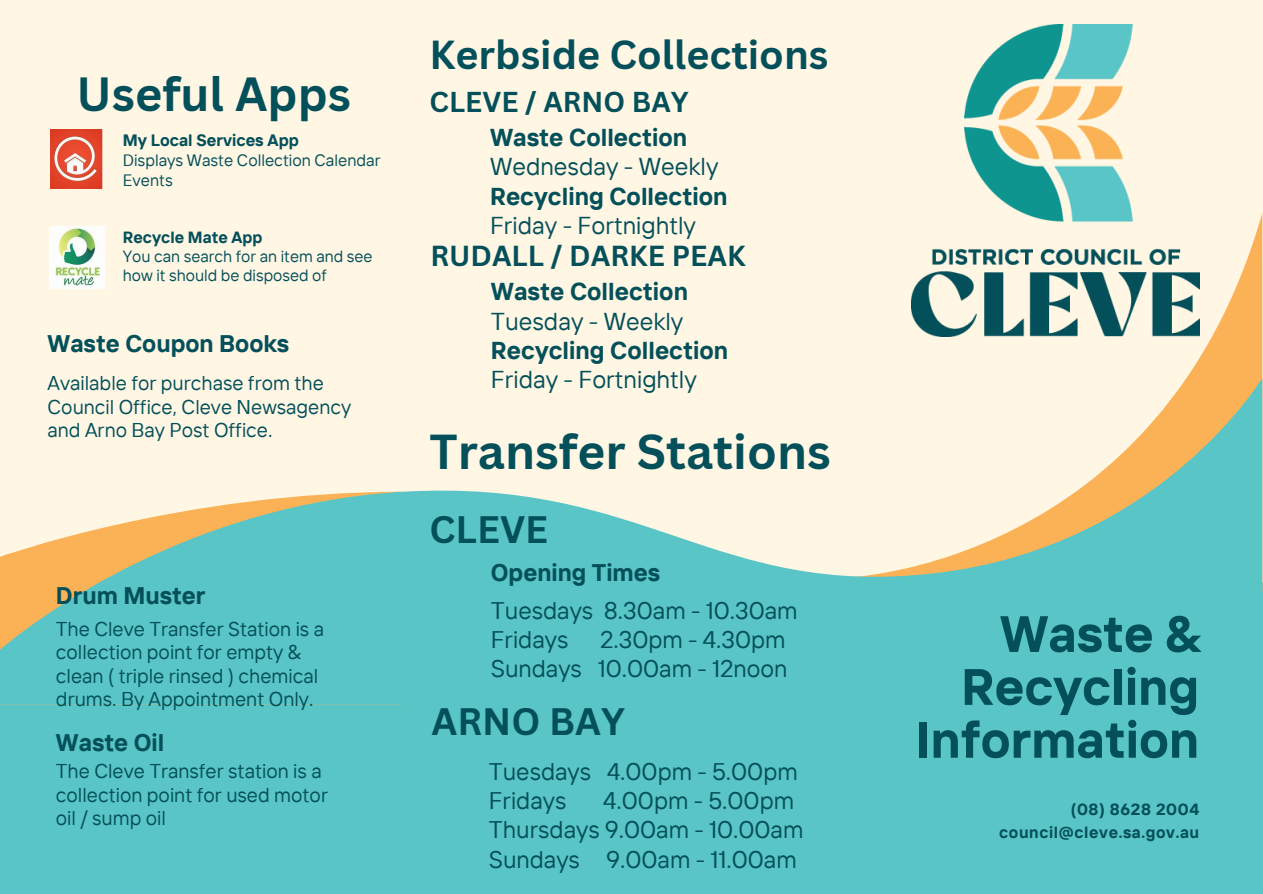
<style>
.page{position:relative;width:1263px;height:894px;background:#fff}
.page>*{position:absolute;margin:0;border:0;box-sizing:border-box;transform-origin:0 0}
.t1{font:700 51px/52.8px "TT Interphases";color:#04505a;text-align:right}
.t2{font:700 47.7px "Canva Sans";color:#04505a}
.t3{font:700 46.65px "Canva Sans";color:#04505a}
.t4{font:700 39.45px "Canva Sans";color:#04505a}
.t5{font:700 37.2px "Canva Sans";color:#04505a}
.t6{font:700 28.2px "Canva Sans";color:#04505a}
.t7{font:700 27.9px "Canva Sans";color:#04505a}
.t8{font:700 24.45px "TT Interphases";color:#04505a}
.t9{font:24.45px "TT Interphases";color:#04505a}
.t10{font:24px "TT Interphases";color:#04505a}
.t11{font:700 24px "TT Interphases";color:#04505a}
.t12{font:19.95px/23.5px "TT Interphases";color:#04505a}
.t13{font:16.5px "TT Interphases";color:#04505a}
.t14{font:700 16.5px "TT Interphases";color:#04505a}
.t15{font:16.2px "TT Interphases";color:#04505a}
.t16{font:700 16.2px "TT Interphases";color:#04505a}
.t17{font:700 16.05px "TT Interphases";letter-spacing:.04em;color:#04505a}
</style>
<div class="page">
<div style="left:0;top:0;width:1263px;height:893px;background:#fff6e4"></div>
<div style="left:0;top:582px;width:1262px;height:311px;background:#59c5c7"></div>
<svg style="left:911px;top:214px;width:351px;height:163px"></svg>
<svg style="left:0;top:377px;width:1262px;height:273px"></svg>
<img style="left:51px;top:129px;width:51px;height:60px">
<img style="left:49px;top:226px;width:55px;height:62px">
<img style="left:912px;top:24px;width:288px;height:313px">
<p class="t3" style="left:77px;top:61px;width:276px">Useful Apps</p>
<p class="t14" style="left:123px;top:129px;width:178px">My Local Services App</p>
<p class="t13" style="left:123px;top:150px;width:259px">Displays Waste Collection Calendar</p>
<p class="t13" style="left:123px;top:170px;width:51px">Events</p>
<p class="t16" style="left:123px;top:227px;width:141px">Recycle Mate App</p>
<p class="t15" style="left:123px;top:246px;width:251px">You can search for an item and see</p>
<p class="t15" style="left:123px;top:265px;width:205px">how it should be disposed of</p>
<p class="t11" style="left:48px;top:328px;width:243px">Waste Coupon Books</p>
<p class="t12" style="left:48px;top:370px;width:305px">Available for purchase from the<br>Council Office, Cleve Newsagency and Arno Bay Post Office.</p>
<p class="t11" style="left:56px;top:580px;width:151px">Drum Muster</p>
<p class="t12" style="left:56px;top:616px;width:270px">The Cleve Transfer Station is a collection point for empty &amp; clean ( triple rinsed ) chemical drums. By Appointment Only.</p>
<p class="t11" style="left:56px;top:727px;width:110px">Waste Oil</p>
<p class="t12" style="left:56px;top:758px;width:274px">The Cleve Transfer station is a collection point for used motor oil / sump oil</p>
<p class="t4" style="left:429px;top:27px;width:400px">Kerbside Collections</p>
<p class="t7" style="left:430px;top:82px;width:261px">CLEVE / ARNO BAY</p>
<p class="t8" style="left:490px;top:122px;width:199px">Waste Collection</p>
<p class="t9" style="left:490px;top:151px;width:230px">Wednesday - Weekly</p>
<p class="t8" style="left:490px;top:180px;width:239px">Recycling Collection</p>
<p class="t9" style="left:490px;top:209px;width:207px">Friday - Fortnightly</p>
<p class="t6" style="left:430px;top:236px;width:317px">RUDALL / DARKE PEAK</p>
<p class="t8" style="left:491px;top:276px;width:199px">Waste Collection</p>
<p class="t9" style="left:491px;top:305px;width:194px">Tuesday - Weekly</p>
<p class="t8" style="left:491px;top:334px;width:239px">Recycling Collection</p>
<p class="t9" style="left:491px;top:363px;width:207px">Friday - Fortnightly</p>
<p class="t2" style="left:430px;top:418px;width:403px">Transfer Stations</p>
<p class="t5" style="left:430px;top:503px;width:120px">CLEVE</p>
<p class="t11" style="left:491px;top:557px;width:171px">Opening Times</p>
<p class="t10" style="left:491px;top:594px;width:308px">Tuesdays 8.30am - 10.30am</p>
<p class="t10" style="left:491px;top:623px;width:79px">Fridays</p>
<p class="t10" style="left:600px;top:623px;width:187px">2.30pm - 4.30pm</p>
<p class="t10" style="left:491px;top:653px;width:298px">Sundays 10.00am - 12noon</p>
<p class="t5" style="left:432px;top:695px;width:195px">ARNO BAY</p>
<p class="t10" style="left:489px;top:755px;width:310px">Tuesdays 4.00pm - 5.00pm</p>
<p class="t10" style="left:489px;top:784px;width:79px">Fridays</p>
<p class="t10" style="left:603px;top:784px;width:192px">4.00pm - 5.00pm</p>
<p class="t10" style="left:489px;top:814px;width:316px">Thursdays 9.00am - 10.00am</p>
<p class="t10" style="left:489px;top:843px;width:309px">Sundays 9.00am - 11.00am</p>
<p class="t1" style="left:916px;top:606px;width:285px">Waste &amp;<br>Recycling<br>Information</p>
<p class="t17" style="left:1071px;top:798px;width:130px">(08) 8628 2004</p>
<p class="t17" style="left:999px;top:821px;width:201px">council@cleve.sa.gov.au</p>
</div>
